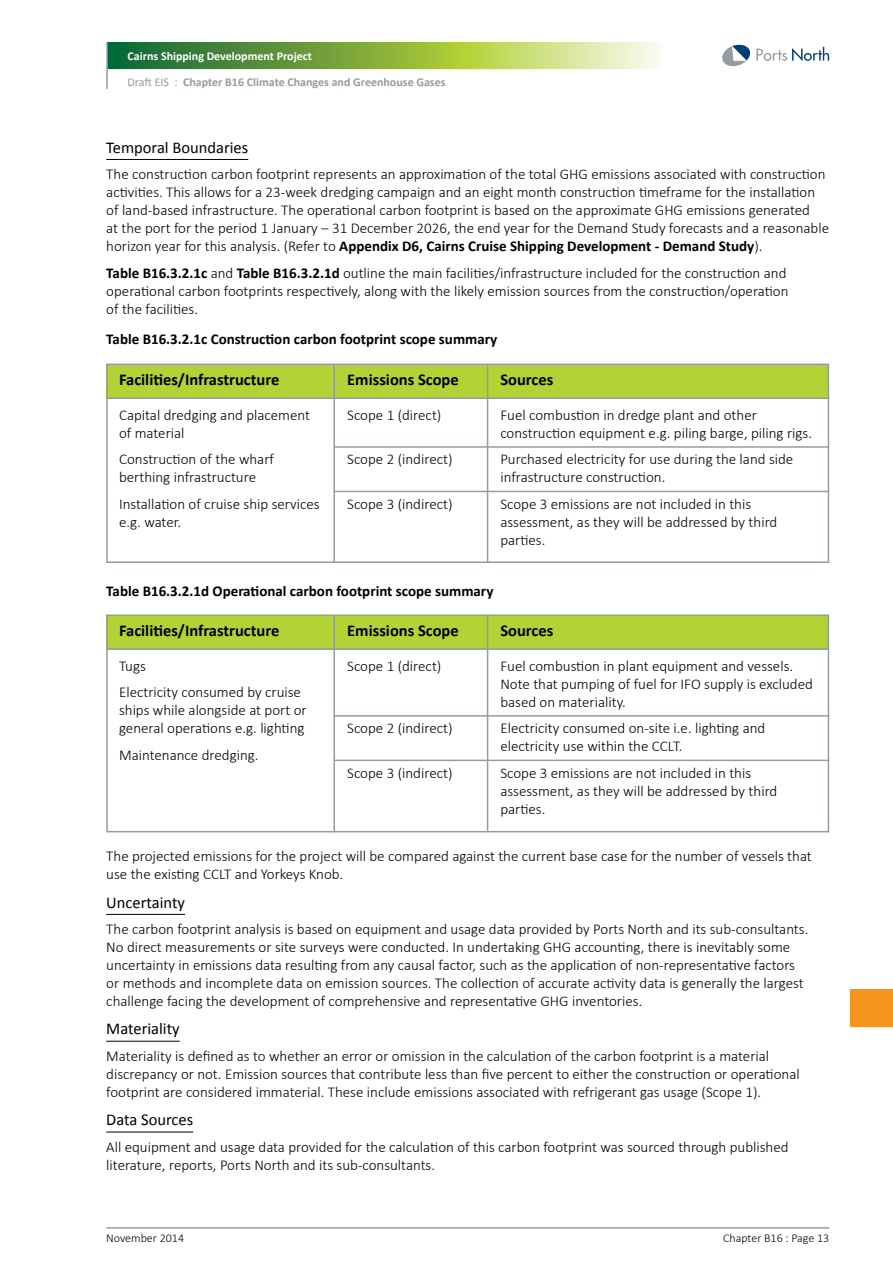
<style>
.page{position:relative;width:893px;height:1263px;background:#fff}
.page>*{position:absolute;margin:0;border:0;box-sizing:border-box;transform-origin:0 0}
.Tables_Heading_1{font:700 16.5px "Calibri";color:#000}
.Heading_4{font:16.5px "Calibri";color:#000}
.Copy_1{font:300 15px/18px "Calibri";color:#000}
.Tables_Copy_1{font:300 15px/18px "Calibri";color:#000}
.Tables_Copy_3_-_Rang{font:300 15px/18px "Calibri";color:#000}
.Tables_Names{font:700 15px "Calibri";color:#000}
.t1{font:700 12px/25.7px "Calibri";color:#949ca1}
.t2{font:300 12px "Calibri";color:#000}
.s1{color:#fff}
.s2{font-weight:400}
.s3{font-weight:700}
</style>
<div class="page">
<svg style="left:108px;top:43px;width:550px;height:25px"></svg>
<svg style="left:722px;top:45px;width:107px;height:21px"></svg>
<hr style="left:106px;top:43px;width:2px;height:46px;background:#949ca1">
<hr style="left:106px;top:1227px;width:723px;height:2px;background:#949ca1">
<div style="left:850px;top:989px;width:43px;height:38px;background:#f7941e"></div>
<hr style="left:106px;top:159px;width:142px;height:1px;background:#000">
<div style="left:106px;top:364px;width:723px;height:34px;background:#b3d235"></div>
<hr style="left:106px;top:397px;width:228px;height:2px;background:#949ca1">
<hr style="left:334px;top:397px;width:154px;height:2px;background:#949ca1">
<hr style="left:334px;top:446px;width:154px;height:2px;background:#949ca1">
<hr style="left:334px;top:491px;width:154px;height:1px;background:#949ca1">
<hr style="left:488px;top:397px;width:341px;height:2px;background:#949ca1">
<hr style="left:488px;top:446px;width:341px;height:2px;background:#949ca1">
<hr style="left:488px;top:491px;width:341px;height:1px;background:#949ca1">
<div style="left:106px;top:364px;width:723px;height:199px;border:2px solid #949ca1"></div>
<div style="left:106px;top:615px;width:723px;height:34px;background:#b3d235"></div>
<hr style="left:106px;top:648px;width:228px;height:2px;background:#949ca1">
<hr style="left:334px;top:648px;width:154px;height:2px;background:#949ca1">
<hr style="left:334px;top:715px;width:154px;height:2px;background:#949ca1">
<hr style="left:334px;top:760px;width:154px;height:1px;background:#949ca1">
<hr style="left:488px;top:648px;width:341px;height:2px;background:#949ca1">
<hr style="left:488px;top:715px;width:341px;height:2px;background:#949ca1">
<hr style="left:488px;top:760px;width:341px;height:1px;background:#949ca1">
<div style="left:106px;top:614px;width:723px;height:218px;border:2px solid #949ca1"></div>
<hr style="left:333px;top:364px;width:2px;height:198px;background:#949ca1">
<hr style="left:333px;top:615px;width:2px;height:217px;background:#949ca1">
<hr style="left:487px;top:364px;width:1px;height:198px;background:#949ca1">
<hr style="left:487px;top:615px;width:1px;height:217px;background:#949ca1">
<hr style="left:106px;top:914px;width:79px;height:1px;background:#000">
<hr style="left:106px;top:1041px;width:74px;height:1px;background:#000">
<hr style="left:106px;top:1132px;width:87px;height:1px;background:#000">
<p class="t1" style="left:128px;top:43px;width:320px"><span class="s1">Cairns Shipping Development Project<br></span><span class="s2">Draft EIS :</span> Chapter B16 Climate Changes and Greenhouse Gases</p>
<p class="Heading_4" style="left:106px;top:137px;width:143px">Temporal Boundaries</p>
<p class="Copy_1" style="left:106px;top:165px;width:724px">The construction carbon footprint represents an approximation of the total GHG emissions associated with construction activities. This allows for a 23-week dredging campaign and an eight month construction timeframe for the installation of land-based infrastructure. The operational carbon footprint is based on the approximate GHG emissions generated<br>at the port for the period 1 January – 31 December 2026, the end year for the Demand Study forecasts and a reasonable horizon year for this analysis. (Refer to <span class="s3">Appendix D6, Cairns Cruise Shipping Development - Demand Study</span>).</p>
<p class="Copy_1" style="left:106px;top:263px;width:684px"><span class="s3">Table B16.3.2.1c</span> and <span class="s3">Table B16.3.2.1d</span> outline the main facilities/infrastructure included for the construction and operational carbon footprints respectively, along with the likely emission sources from the construction/operation of the facilities.</p>
<p class="Tables_Names" style="left:106px;top:330px;width:392px">Table B16.3.2.1c Construction carbon footprint scope summary</p>
<p class="Tables_Heading_1" style="left:119px;top:369px;width:162px">Facilities/Infrastructure</p>
<p class="Tables_Copy_1" style="left:119px;top:405px;width:193px">Capital dredging and placement of material</p>
<p class="Tables_Copy_1" style="left:119px;top:449px;width:156px">Construction of the wharf berthing infrastructure</p>
<p class="Tables_Copy_1" style="left:119px;top:494px;width:202px">Installation of cruise ship services e.g. water.</p>
<p class="Tables_Heading_1" style="left:347px;top:369px;width:113px">Emissions Scope</p>
<p class="Tables_Copy_3_-_Rang" style="left:347px;top:405px;width:96px">Scope 1 (direct)</p>
<p class="Tables_Copy_3_-_Rang" style="left:347px;top:449px;width:107px">Scope 2 (indirect)</p>
<p class="Tables_Copy_1" style="left:347px;top:494px;width:107px">Scope 3 (indirect)</p>
<p class="Tables_Heading_1" style="left:500px;top:369px;width:54px">Sources</p>
<p class="Tables_Copy_3_-_Rang" style="left:500px;top:405px;width:313px">Fuel combustion in dredge plant and other construction equipment e.g. piling barge, piling rigs.</p>
<p class="Tables_Copy_3_-_Rang" style="left:500px;top:449px;width:294px">Purchased electricity for use during the land side infrastructure construction.</p>
<p class="Tables_Copy_1" style="left:500px;top:494px;width:279px">Scope 3 emissions are not included in this assessment, as they will be addressed by third parties.</p>
<p class="Tables_Names" style="left:106px;top:581px;width:389px">Table B16.3.2.1d Operational carbon footprint scope summary</p>
<p class="Tables_Heading_1" style="left:119px;top:619px;width:162px">Facilities/Infrastructure</p>
<p class="Tables_Copy_1" style="left:119px;top:656px;width:28px">Tugs</p>
<p class="Tables_Copy_1" style="left:119px;top:682px;width:189px">Electricity consumed by cruise ships while alongside at port or general operations e.g. lighting</p>
<p class="Tables_Copy_1" style="left:119px;top:745px;width:141px">Maintenance dredging.</p>
<p class="Tables_Heading_1" style="left:347px;top:619px;width:113px">Emissions Scope</p>
<p class="Tables_Copy_3_-_Rang" style="left:347px;top:656px;width:96px">Scope 1 (direct)</p>
<p class="Tables_Copy_3_-_Rang" style="left:347px;top:718px;width:107px">Scope 2 (indirect)</p>
<p class="Tables_Copy_1" style="left:347px;top:763px;width:107px">Scope 3 (indirect)</p>
<p class="Tables_Heading_1" style="left:500px;top:619px;width:54px">Sources</p>
<p class="Tables_Copy_3_-_Rang" style="left:500px;top:656px;width:314px">Fuel combustion in plant equipment and vessels.<br>Note that pumping of fuel for IFO supply is excluded based on materiality.</p>
<p class="Tables_Copy_3_-_Rang" style="left:500px;top:718px;width:267px">Electricity consumed on-site i.e. lighting and electricity use within the CCLT.</p>
<p class="Tables_Copy_1" style="left:500px;top:763px;width:279px">Scope 3 emissions are not included in this assessment, as they will be addressed by third parties.</p>
<p class="Copy_1" style="left:106px;top:847px;width:707px">The projected emissions for the project will be compared against the current base case for the number of vessels that use the existing CCLT and Yorkeys Knob.</p>
<p class="Heading_4" style="left:106px;top:892px;width:80px">Uncertainty</p>
<p class="Copy_1" style="left:106px;top:919px;width:704px">The carbon footprint analysis is based on equipment and usage data provided by Ports North and its sub-consultants.<br>No direct measurements or site surveys were conducted. In undertaking GHG accounting, there is inevitably some uncertainty in emissions data resulting from any causal factor, such as the application of non-representative factors or methods and incomplete data on emission sources. The collection of accurate activity data is generally the largest challenge facing the development of comprehensive and representative GHG inventories.</p>
<p class="Heading_4" style="left:106px;top:1018px;width:75px">Materiality</p>
<p class="Copy_1" style="left:106px;top:1046px;width:695px">Materiality is defined as to whether an error or omission in the calculation of the carbon footprint is a material discrepancy or not. Emission sources that contribute less than five percent to either the construction or operational footprint are considered immaterial. These include emissions associated with refrigerant gas usage (Scope 1).</p>
<p class="Heading_4" style="left:106px;top:1109px;width:88px">Data Sources</p>
<p class="Copy_1" style="left:106px;top:1137px;width:684px">All equipment and usage data provided for the calculation of this carbon footprint was sourced through published literature, reports, Ports North and its sub-consultants.</p>
<p class="t2" style="left:106px;top:1231px;width:79px">November 2014</p>
<p class="t2" style="left:723px;top:1231px;width:108px">Chapter B16 : Page 13</p>
</div>
